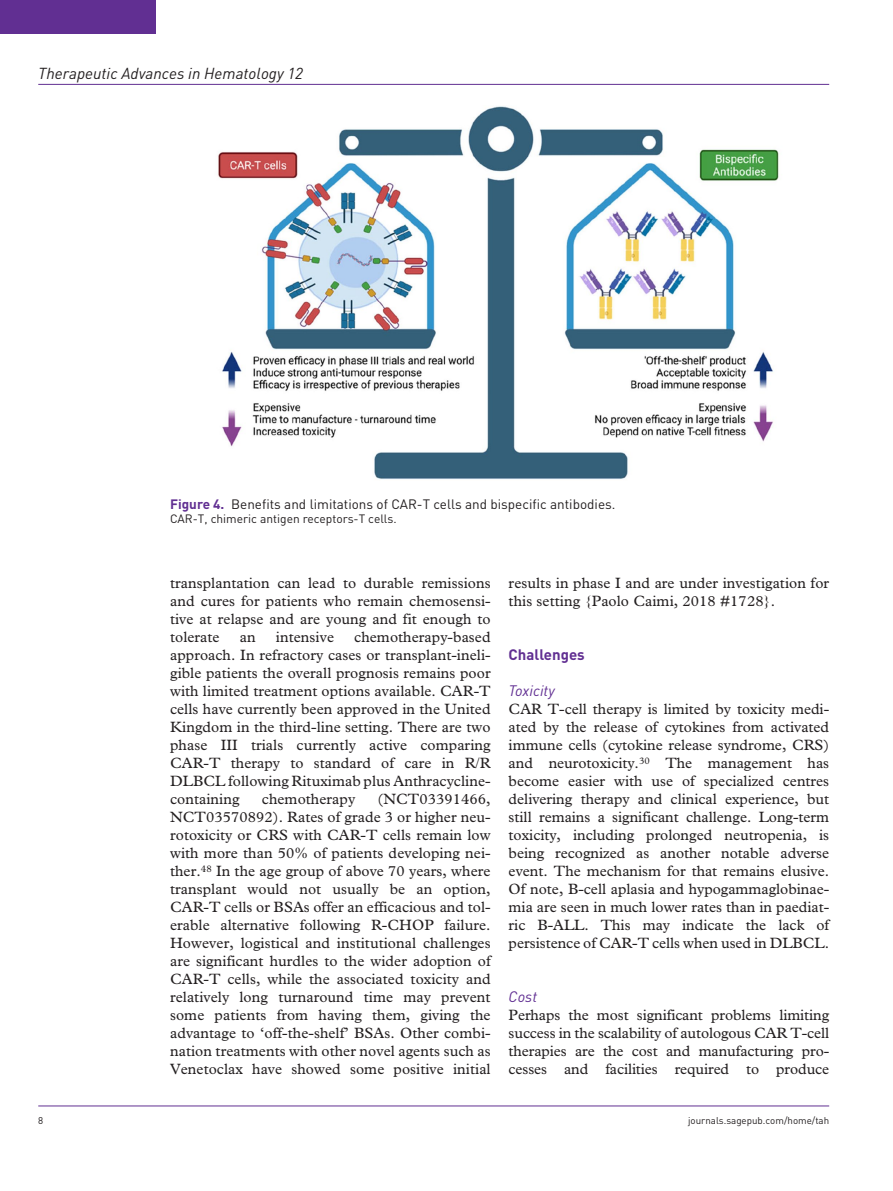
<style>
.page{position:relative;width:893px;height:1191px;background:#fff}
.page>*{position:absolute;margin:0;border:0;box-sizing:border-box;transform-origin:0 0}
.t1{font:italic 15.75px "DIN";color:#231f20}
.t2{font:15px/18px "Plantin Std";letter-spacing:.005em;color:#231f20;text-align:justify}
.t3{font:italic 15px "DIN";color:#612f92}
.t4{font:700 15px "DIN";color:#612f92}
.t5{font:13.5px "DIN";color:#231f20}
.t6{font:12px "DIN";color:#231f20}
.t7{font:9.75px "DIN";color:#231f20}
.s1{font-weight:700;color:#612f92}
</style>
<div class="page">
<hr style="left:38px;top:84px;width:791px;height:1px;background:#612f92">
<hr style="left:38px;top:1105px;width:791px;height:1px;background:#612f92">
<div style="left:0;top:0;width:155px;height:34px;background:#612f92"></div>
<img style="left:218px;top:106px;width:561px;height:373px">
<p class="t1" style="left:38px;top:63px;width:266px">Therapeutic Advances in Hematology 12</p>
<p class="t5" style="left:170px;top:495px;width:447px"><span class="s1">Figure 4.</span> Benefits and limitations of CAR-T cells and bispecific antibodies.</p>
<p class="t6" style="left:170px;top:511px;width:228px">CAR-T, chimeric antigen receptors-T cells.</p>
<p class="t2" style="left:170px;top:574px;width:322px">transplantation can lead to durable remissions and cures for patients who remain chemosensi&shy;tive at relapse and are young and fit enough to tolerate</p>
<p class="t2" style="left:170px;top:628px;width:322px;text-indent:184px">chemotherapy-based approach. In refractory cases or transplant-ineli&shy;gible patients the overall prognosis remains poor with limited treatment options available. CAR-T cells have currently been approved in the United Kingdom in the third-line setting. There are two phase III trials currently active comparing CAR-T therapy to standard of care in R/R DLBCL following Rituximab plus Anthracycline&shy;containing</p>
<p class="t2" style="left:240px;top:628px;width:17px">an</p>
<p class="t2" style="left:276px;top:628px;width:60px">intensive</p>
<p class="t2" style="left:170px;top:790px;width:322px;text-indent:207px">(NCT03391466, NCT03570892). Rates of grade 3 or higher neu&shy;rotoxicity or CRS with CAR-T cells remain low with more than 50% of patients developing nei&shy;ther.<sup>48</sup> In the age group of above 70 years, where transplant would not usually be an option, CAR-T cells or BSAs offer an efficacious and tol&shy;erable alternative following R-CHOP failure.<br>However, logistical and institutional challenges are significant hurdles to the wider adoption of CAR-T cells, while the associated toxicity and relatively long turnaround time may prevent some patients from having them, giving the advantage to ‘off-the-shelf’ BSAs. Other combi&shy;nation treatments with other novel agents such as Venetoclax have showed some positive initial</p>
<p class="t2" style="left:262px;top:790px;width:95px">chemotherapy</p>
<p class="t2" style="left:509px;top:574px;width:322px">results in phase I and are under investigation for this setting {Paolo Caimi, 2018 #1728}.</p>
<p class="t4" style="left:509px;top:645px;width:78px">Challenges</p>
<p class="t3" style="left:509px;top:681px;width:48px">Toxicity</p>
<p class="t2" style="left:509px;top:700px;width:322px">CAR T-cell therapy is limited by toxicity medi&shy;ated by the release of cytokines from activated immune cells (cytokine release syndrome, CRS) and neurotoxicity.<sup>30</sup> The management has become easier with use of specialized centres delivering therapy and clinical experience, but still remains a significant challenge. Long-term toxicity, including prolonged neutropenia, is being recognized as another notable adverse event. The mechanism for that remains elusive.<br>Of note, B-cell aplasia and hypogammaglobinae&shy;mia are seen in much lower rates than in paediat&shy;ric B-ALL. This may indicate the lack of persistence of CAR-T cells when used in DLBCL.</p>
<p class="t3" style="left:509px;top:987px;width:30px">Cost</p>
<p class="t2" style="left:509px;top:1006px;width:322px">Perhaps the most significant problems limiting success in the scalability of autologous CAR T-cell therapies are the cost and manufacturing pro&shy;cesses and facilities required to produce</p>
<p class="t7" style="left:38px;top:1114px;width:7px">8</p>
<p class="t7" style="left:688px;top:1114px;width:143px">journals.sagepub.com/home/tah</p>
</div>
